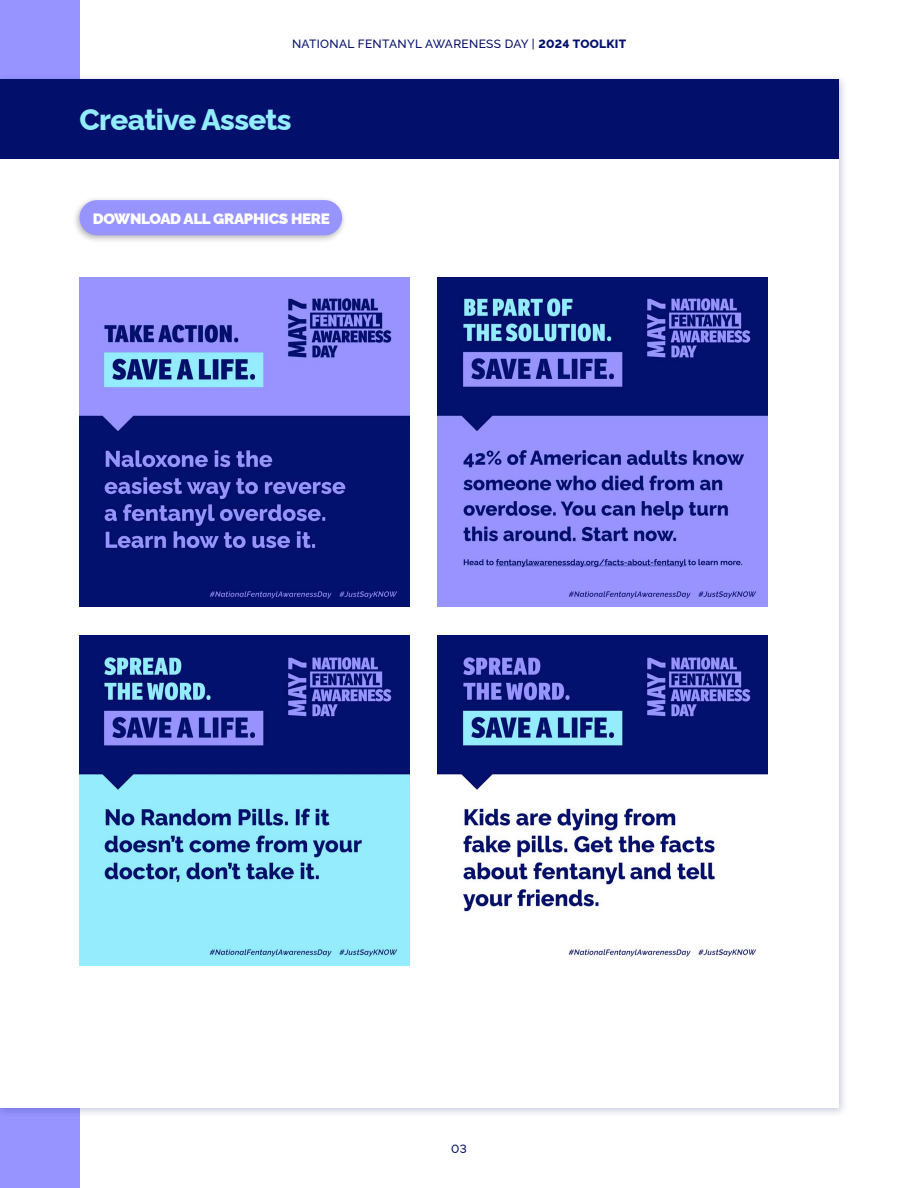
<style>
.page{position:relative;width:918px;height:1188px;background:#fff}
.page>*{position:absolute;margin:0;border:0;box-sizing:border-box;transform-origin:0 0}
.t1{font:800 29.7px "Raleway";letter-spacing:-.02em;color:#93ecfc}
.t2{font:900 15px "Raleway";letter-spacing:-.02em;color:#fff}
.t3{font:500 12px "Raleway";letter-spacing:.025em;color:#03106b}
.s1{font-weight:800}
</style>
<div class="page">
<div style="left:0;top:0;width:80px;height:1188px;background:#9794ff"></div>
<div style="left:0;top:73px;width:848px;height:1045px;background:#050a70;opacity:.22"></div>
<div style="left:0;top:80px;width:838px;height:1028px;background:#fff"></div>
<div style="left:0;top:80px;width:838px;height:79px;background:#03106b"></div>
<div style="left:72px;top:196px;width:275px;height:47px;background:#000;opacity:.28"></div>
<div style="left:79px;top:200px;width:263px;height:35px;background:#9794ff;border-radius:18px"></div>
<img style="left:80px;top:277px;width:329px;height:330px">
<img style="left:80px;top:636px;width:329px;height:329px">
<img style="left:438px;top:277px;width:330px;height:330px">
<img style="left:438px;top:636px;width:330px;height:321px">
<p class="t3" style="left:292px;top:34px;width:336px">NATIONAL FENTANYL AWARENESS DAY | <span class="s1">2024 TOOLKIT</span></p>
<h1 class="t1" style="left:80px;top:96px;width:214px">Creative Assets</h1>
<p class="t2" style="left:93px;top:206px;width:239px">DOWNLOAD ALL GRAPHICS HERE</p>
<p class="t3" style="left:451px;top:1139px;width:17px">03</p>
</div>
